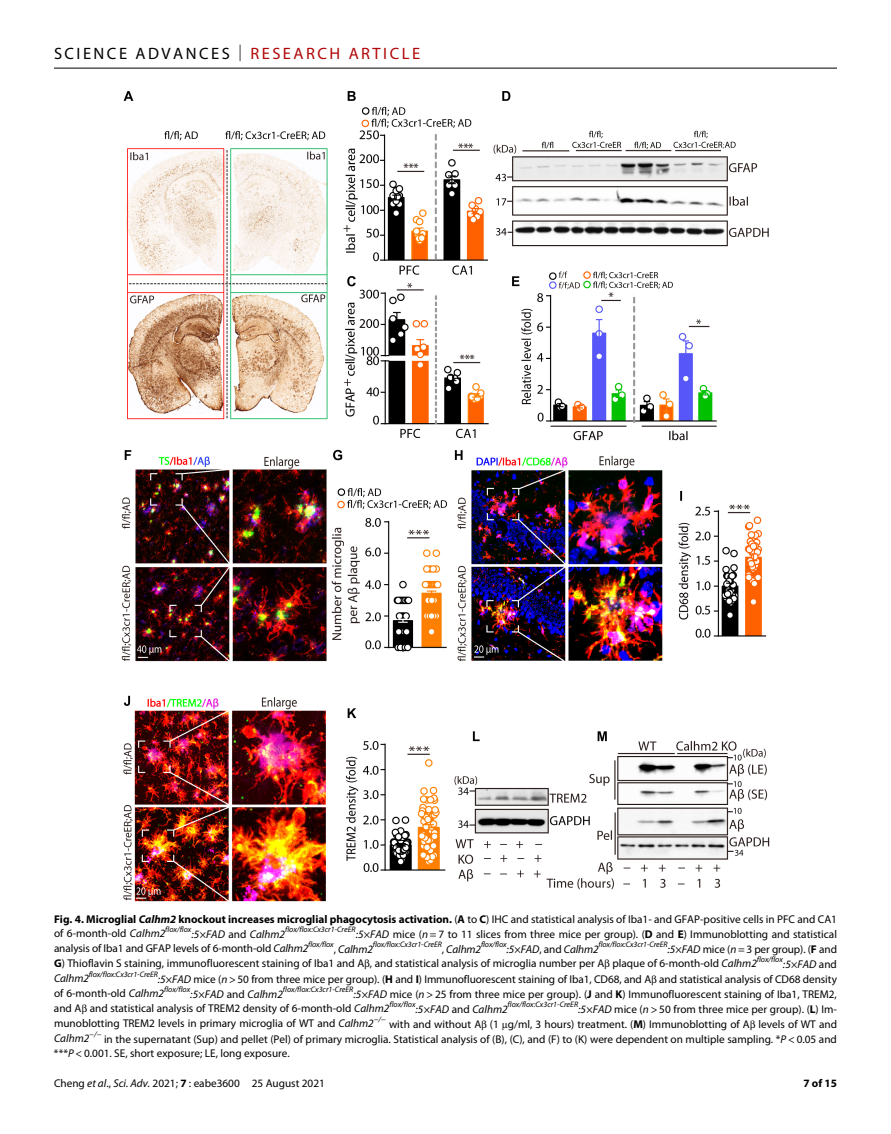
<style>
.page{position:relative;width:891px;height:1134px;background:#fff}
.page>*{position:absolute;margin:0;border:0;box-sizing:border-box;transform-origin:0 0}
.t1{font:16.5px "Myriad Pro";letter-spacing:.15em;color:#000}
.t2{font:11.25px/15px "Myriad Pro";color:#000;text-align:justify}
.t3{font:700 11.25px "Myriad Pro";color:#000}
.s1{font-weight:300}
.s2{color:#b10508}
.s3{font-weight:700}
.s4{font-weight:700;font-style:italic}
.s5{font-style:italic}
</style>
<div class="page">
<hr style="left:54px;top:68px;width:783px;height:1px;background:#000">
<img style="left:122px;top:91px;width:648px;height:810px">
<h1 class="t1" style="left:54px;top:40px;width:368px">SCIENCE ADVANCES <span class="s1">|</span> <span class="s2">RESEARCH ARTICLE</span></h1>
<p class="t2" style="left:54px;top:911px;width:785px"><span class="s3">Fig. 4. Microglial</span> <span class="s4">Calhm2</span> <span class="s3">knockout increases microglial phagocytosis activation.</span> (<span class="s3">A</span> to <span class="s3">C</span>) IHC and statistical analysis of Iba1- and GFAP-positive cells in PFC and CA1 of 6-month-old <span class="s5">Calhm2</span><sup>flox/flox</sup><span class="s5">:5×FAD</span> and <span class="s5">Calhm2</span><sup>flox/flox:Cx3cr1-CreER</sup><span class="s5">:5×FAD</span> mice (<span class="s5">n</span> = 7 to 11 slices from three mice per group). (<span class="s3">D</span> and <span class="s3">E</span>) Immunoblotting and statistical analysis of Iba1 and GFAP levels of 6-month-old <span class="s5">Calhm2</span><sup>flox/flox</sup>, <span class="s5">Calhm2</span><sup>flox/flox:Cx3cr1-CreER</sup>, <span class="s5">Calhm2</span><sup>flox/flox</sup><span class="s5">:5×FAD</span>, and <span class="s5">Calhm2</span><sup>flox/flox:Cx3cr1-CreER</sup><span class="s5">:5×FAD</span> mice (<span class="s5">n</span> = 3 per group). (<span class="s3">F</span> and <span class="s3">G</span>) Thioflavin S staining, immunofluorescent staining of Iba1 and A , and statistical analysis of microglia number per A plaque of 6-month-old <span class="s5">Calhm2</span><sup>flox/flox</sup><span class="s5">:5×FAD</span> and <span class="s5">Calhm2</span><sup>flox/flox:Cx3cr1-CreER</sup><span class="s5">:5×FAD</span> mice (<span class="s5">n</span> &gt; 50 from three mice per group). (<span class="s3">H</span> and <span class="s3">I</span>) Immunofluorescent staining of Iba1, CD68, and A and statistical analysis of CD68 density of 6-month-old <span class="s5">Calhm2</span><sup>flox/flox</sup><span class="s5">:5×FAD</span> and <span class="s5">Calhm2</span><sup>flox/flox:Cx3cr1-CreER</sup><span class="s5">:5×FAD</span> mice (<span class="s5">n</span> &gt; 25 from three mice per group). (<span class="s3">J</span> and <span class="s3">K</span>) Immunofluorescent staining of Iba1, TREM2, and A and statistical analysis of TREM2 density of 6-month-old <span class="s5">Calhm2</span><sup>flox/flox</sup><span class="s5">:5×FAD</span> and <span class="s5">Calhm2</span><sup>flox/flox:Cx3cr1-CreER</sup><span class="s5">:5×FAD</span> mice (<span class="s5">n</span> &gt; 50 from three mice per group). (<span class="s3">L</span>) Im&shy;munoblotting TREM2 levels in primary microglia of WT and <span class="s5">Calhm2</span><sup>−/−</sup> with and without A (1 g/ml, 3 hours) treatment. (<span class="s3">M</span>) Immunoblotting of A levels of WT and <span class="s5">Calhm2</span><sup>−/−</sup> in the supernatant (Sup) and pellet (Pel) of primary microglia. Statistical analysis of (B), (C), and (F) to (K) were dependent on multiple sampling. *<span class="s5">P</span> &lt; 0.05 and ***<span class="s5">P</span> &lt; 0.001. SE, short exposure; LE, long exposure.</p>
<p class="t2" style="left:54px;top:1076px;width:272px">Cheng <span class="s5">et al</span>., <span class="s5">Sci. Adv.</span> 2021; <span class="s3">7</span> : eabe3600 25 August 2021</p>
<p class="t3" style="left:803px;top:1074px;width:35px">7 of 15</p>
</div>
